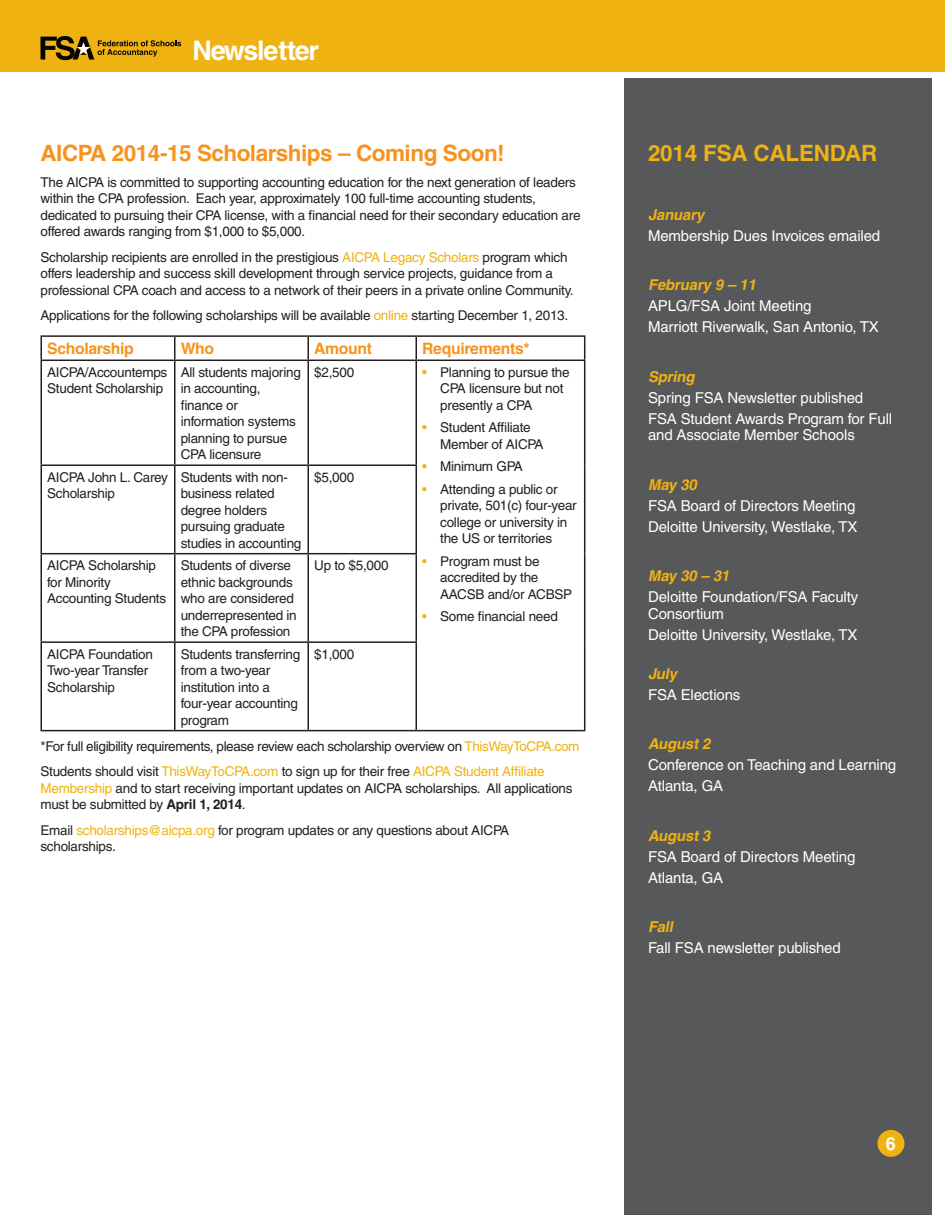
<style>
.page{position:relative;width:945px;height:1215px;background:#fff}
.page>*{position:absolute;margin:0;border:0;box-sizing:border-box;transform-origin:0 0}
.t1{font:700 27px "Helvetica";letter-spacing:-.05em;color:#fff}
.FSA_Heading_1{font:700 22.5px "Helvetica";letter-spacing:-.02em;color:#f7931d}
.Agenda_Head{font:700 22.5px "Helvetica";letter-spacing:-.01em;color:#efb211}
.t2{font:700 18px "Helvetica";color:#fff}
.FSA_Sub-1{font:700 15.75px "Helvetica";letter-spacing:-.02em;color:#f7931d}
.Sidebar_Calendar_Bod{font:15px/16.5px "Helvetica";letter-spacing:-.01em;color:#fff}
.FSA_Calendar_Head_Si{font:italic 700 15px "Helvetica";color:#efb211}
.Sidebar_Calendar_Bod-2{font:italic 700 15px "Helvetica";color:#efb211}
.FSA_Body_Paragraph{font:13.5px/16.5px "Helvetica";letter-spacing:-.02em;color:#231f20}
.s1{color:#efb211}
.s2{font-weight:700}
</style>
<div class="page">
<div style="left:624px;top:78px;width:308px;height:1137px;background:#57585a"></div>
<div style="left:0;top:0;width:945px;height:72px;background:#efb211"></div>
<div style="left:877px;top:1130px;width:27px;height:27px;background:#efb211;border-radius:50%"></div>
<svg style="left:40px;top:36px;width:141px;height:24px"></svg>
<hr style="left:40px;top:335px;width:135px;height:2px;background:#231f20">
<hr style="left:40px;top:337px;width:2px;height:23px;background:#231f20">
<hr style="left:175px;top:335px;width:133px;height:2px;background:#231f20">
<hr style="left:174px;top:337px;width:2px;height:23px;background:#231f20">
<hr style="left:308px;top:335px;width:108px;height:2px;background:#231f20">
<svg style="left:308px;top:337px;width:1px;height:23px"></svg>
<hr style="left:416px;top:335px;width:169px;height:2px;background:#231f20">
<svg style="left:416px;top:337px;width:1px;height:23px"></svg>
<svg style="left:584px;top:337px;width:1px;height:23px"></svg>
<hr style="left:40px;top:360px;width:135px;height:1px;background:#231f20">
<hr style="left:40px;top:361px;width:2px;height:103px;background:#231f20">
<hr style="left:175px;top:360px;width:133px;height:1px;background:#231f20">
<hr style="left:174px;top:361px;width:2px;height:103px;background:#231f20">
<hr style="left:308px;top:360px;width:108px;height:1px;background:#231f20">
<hr style="left:308px;top:361px;width:1px;height:103px;background:#231f20">
<hr style="left:416px;top:360px;width:169px;height:1px;background:#231f20">
<hr style="left:416px;top:361px;width:1px;height:103px;background:#231f20">
<hr style="left:584px;top:361px;width:1px;height:104px;background:#231f20">
<hr style="left:40px;top:464px;width:135px;height:2px;background:#231f20">
<hr style="left:40px;top:466px;width:2px;height:87px;background:#231f20">
<hr style="left:175px;top:464px;width:133px;height:2px;background:#231f20">
<hr style="left:174px;top:466px;width:2px;height:87px;background:#231f20">
<hr style="left:308px;top:464px;width:109px;height:2px;background:#231f20">
<hr style="left:308px;top:466px;width:1px;height:87px;background:#231f20">
<hr style="left:416px;top:466px;width:1px;height:87px;background:#231f20">
<hr style="left:584px;top:465px;width:1px;height:89px;background:#231f20">
<hr style="left:40px;top:553px;width:135px;height:1px;background:#231f20">
<hr style="left:40px;top:554px;width:2px;height:87px;background:#231f20">
<hr style="left:175px;top:553px;width:133px;height:1px;background:#231f20">
<hr style="left:174px;top:554px;width:2px;height:87px;background:#231f20">
<hr style="left:308px;top:553px;width:109px;height:1px;background:#231f20">
<hr style="left:308px;top:554px;width:1px;height:87px;background:#231f20">
<hr style="left:416px;top:554px;width:1px;height:87px;background:#231f20">
<hr style="left:584px;top:554px;width:1px;height:88px;background:#231f20">
<hr style="left:40px;top:641px;width:135px;height:2px;background:#231f20">
<hr style="left:40px;top:643px;width:2px;height:87px;background:#231f20">
<hr style="left:175px;top:641px;width:133px;height:2px;background:#231f20">
<hr style="left:174px;top:643px;width:2px;height:87px;background:#231f20">
<hr style="left:308px;top:641px;width:109px;height:2px;background:#231f20">
<hr style="left:308px;top:643px;width:1px;height:87px;background:#231f20">
<hr style="left:416px;top:643px;width:1px;height:87px;background:#231f20">
<hr style="left:584px;top:642px;width:1px;height:88px;background:#231f20">
<hr style="left:40px;top:730px;width:135px;height:1px;background:#231f20">
<hr style="left:175px;top:730px;width:133px;height:1px;background:#231f20">
<hr style="left:308px;top:730px;width:108px;height:1px;background:#231f20">
<hr style="left:416px;top:730px;width:169px;height:1px;background:#231f20">
<h1 class="t1" style="left:193px;top:34px;width:128px">Newsletter</h1>
<p class="FSA_Heading_1" style="left:40px;top:140px;width:466px">AICPA 2014-15 Scholarships – Coming Soon!</p>
<p class="FSA_Body_Paragraph" style="left:40px;top:174px;width:542px">The AICPA is committed to supporting accounting education for the next generation of leaders within the CPA profession. Each year, approximately 100 full-time accounting students, dedicated to pursuing their CPA license, with a financial need for their secondary education are offered awards ranging from $1,000 to $5,000.</p>
<p class="FSA_Body_Paragraph" style="left:40px;top:249px;width:535px">Scholarship recipients are enrolled in the prestigious <span class="s1">AICPA Legacy Scholars</span> program which offers leadership and success skill development through service projects, guidance from a professional CPA coach and access to a network of their peers in a private online Community.</p>
<p class="FSA_Body_Paragraph" style="left:40px;top:307px;width:529px">Applications for the following scholarships will be available <span class="s1">online</span> starting December 1, 2013.</p>
<p class="FSA_Sub-1" style="left:47px;top:339px;width:88px">Scholarship</p>
<p class="FSA_Sub-1" style="left:181px;top:339px;width:35px">Who</p>
<p class="FSA_Sub-1" style="left:314px;top:339px;width:59px">Amount</p>
<p class="FSA_Sub-1" style="left:422px;top:339px;width:109px">Requirements*</p>
<p class="FSA_Body_Paragraph" style="left:47px;top:364px;width:122px">AICPA/Accountemps<br>Student Scholarship</p>
<p class="FSA_Body_Paragraph" style="left:181px;top:364px;width:122px">All students majoring in accounting, finance or information systems planning to pursue<br>CPA licensure</p>
<p class="FSA_Body_Paragraph" style="left:314px;top:364px;width:41px">$2,500</p>
<p class="FSA_Body_Paragraph" style="left:440px;top:364px;width:131px;text-indent:-18px"><span class="s1">•</span> Planning to pursue the<br>CPA licensure but not presently a CPA</p>
<p class="FSA_Body_Paragraph" style="left:440px;top:419px;width:105px;text-indent:-18px"><span class="s1">•</span> Student Affiliate<br>Member of AICPA</p>
<p class="FSA_Body_Paragraph" style="left:422px;top:458px;width:102px"><span class="s1">•</span> Minimum GPA</p>
<p class="FSA_Body_Paragraph" style="left:440px;top:481px;width:138px;text-indent:-18px"><span class="s1">•</span> Attending a public or private, 501(c) four-year college or university in the US or territories</p>
<p class="FSA_Body_Paragraph" style="left:440px;top:553px;width:133px;text-indent:-18px"><span class="s1">•</span> Program must be accredited by the<br>AACSB and/or ACBSP</p>
<p class="FSA_Body_Paragraph" style="left:422px;top:608px;width:137px"><span class="s1">•</span> Some financial need</p>
<p class="FSA_Body_Paragraph" style="left:47px;top:469px;width:122px">AICPA John L. Carey<br>Scholarship</p>
<p class="FSA_Body_Paragraph" style="left:181px;top:469px;width:122px">Students with non&shy;business related degree holders pursuing graduate studies in accounting</p>
<p class="FSA_Body_Paragraph" style="left:314px;top:469px;width:41px">$5,000</p>
<p class="FSA_Body_Paragraph" style="left:47px;top:557px;width:120px">AICPA Scholarship for Minority<br>Accounting Students</p>
<p class="FSA_Body_Paragraph" style="left:181px;top:557px;width:117px">Students of diverse ethnic backgrounds who are considered underrepresented in the CPA profession</p>
<p class="FSA_Body_Paragraph" style="left:314px;top:557px;width:76px">Up to $5,000</p>
<p class="FSA_Body_Paragraph" style="left:47px;top:646px;width:107px">AICPA Foundation<br>Two-year Transfer<br>Scholarship</p>
<p class="FSA_Body_Paragraph" style="left:181px;top:646px;width:121px">Students transferring from a two-year institution into a four-year accounting program</p>
<p class="FSA_Body_Paragraph" style="left:314px;top:646px;width:41px">$1,000</p>
<p class="FSA_Body_Paragraph" style="left:40px;top:738px;width:541px">*For full eligibility requirements, please review each scholarship overview on <span class="s1">ThisWayToCPA.com</span></p>
<p class="FSA_Body_Paragraph" style="left:40px;top:763px;width:534px">Students should visit <span class="s1">ThisWayToCPA.com</span> to sign up for their free <span class="s1">AICPA Student Affiliate<br>Membership</span> and to start receiving important updates on AICPA scholarships. All applications must be submitted by <span class="s2">April 1, 2014</span>.</p>
<p class="FSA_Body_Paragraph" style="left:40px;top:822px;width:470px">Email <span class="s1">scholarships@aicpa.org</span> for program updates or any questions about AICPA scholarships.</p>
<p class="Agenda_Head" style="left:648px;top:140px;width:231px">2014 FSA CALENDAR</p>
<p class="FSA_Calendar_Head_Si" style="left:648px;top:205px;width:61px">January</p>
<p class="Sidebar_Calendar_Bod" style="left:648px;top:227px;width:234px">Membership Dues Invoices emailed</p>
<p class="FSA_Calendar_Head_Si" style="left:648px;top:276px;width:113px">February 9 – 11</p>
<p class="Sidebar_Calendar_Bod" style="left:648px;top:298px;width:165px">APLG/FSA Joint Meeting</p>
<p class="Sidebar_Calendar_Bod" style="left:648px;top:319px;width:232px">Marriott Riverwalk, San Antonio, TX</p>
<p class="FSA_Calendar_Head_Si" style="left:648px;top:367px;width:51px">Spring</p>
<p class="Sidebar_Calendar_Bod" style="left:648px;top:389px;width:217px">Spring FSA Newsletter published</p>
<p class="Sidebar_Calendar_Bod" style="left:648px;top:410px;width:246px">FSA Student Awards Program for Full and Associate Member Schools</p>
<p class="FSA_Calendar_Head_Si" style="left:648px;top:475px;width:54px">May 30</p>
<p class="Sidebar_Calendar_Bod" style="left:648px;top:497px;width:209px">FSA Board of Directors Meeting</p>
<p class="Sidebar_Calendar_Bod" style="left:648px;top:518px;width:211px">Deloitte University, Westlake, TX</p>
<p class="FSA_Calendar_Head_Si" style="left:648px;top:567px;width:86px">May 30 – 31</p>
<p class="Sidebar_Calendar_Bod" style="left:648px;top:589px;width:212px">Deloitte Foundation/FSA Faculty<br>Consortium</p>
<p class="Sidebar_Calendar_Bod" style="left:648px;top:626px;width:211px">Deloitte University, Westlake, TX</p>
<p class="Sidebar_Calendar_Bod-2" style="left:648px;top:664px;width:34px">July</p>
<p class="Sidebar_Calendar_Bod" style="left:648px;top:686px;width:94px">FSA Elections</p>
<p class="FSA_Calendar_Head_Si" style="left:648px;top:735px;width:67px">August2</p>
<p class="Sidebar_Calendar_Bod" style="left:648px;top:757px;width:250px">Conference on Teaching and Learning</p>
<p class="Sidebar_Calendar_Bod" style="left:648px;top:778px;width:77px">Atlanta, GA</p>
<p class="FSA_Calendar_Head_Si" style="left:648px;top:826px;width:67px">August3</p>
<p class="Sidebar_Calendar_Bod" style="left:648px;top:848px;width:209px">FSA Board of Directors Meeting</p>
<p class="Sidebar_Calendar_Bod" style="left:648px;top:869px;width:77px">Atlanta, GA</p>
<p class="FSA_Calendar_Head_Si" style="left:648px;top:918px;width:30px">Fall</p>
<p class="Sidebar_Calendar_Bod" style="left:648px;top:940px;width:194px">Fall FSA newsletter published</p>
<h3 class="t2" style="left:886px;top:1133px;width:12px">6</h3>
</div>
